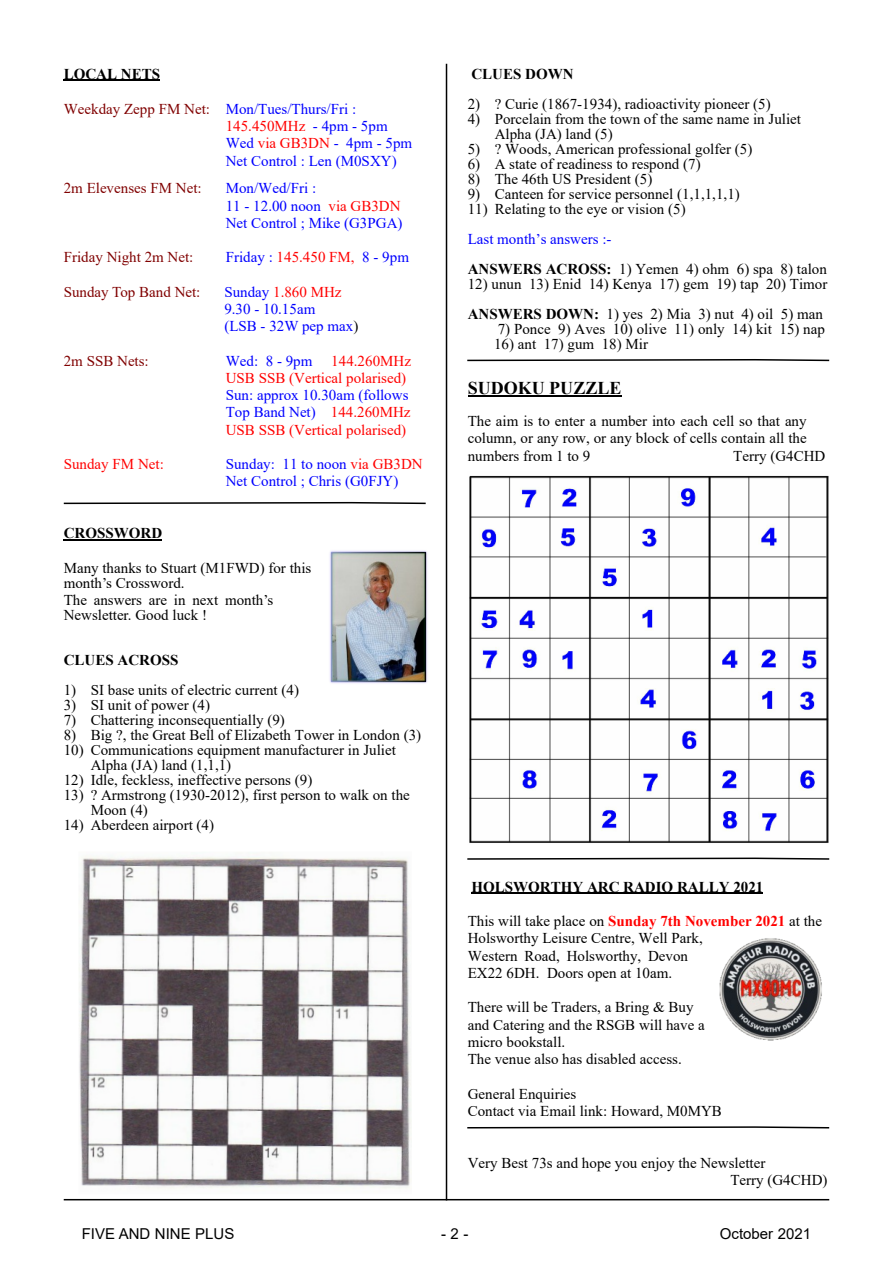
<style>
.page{position:relative;width:893px;height:1263px;background:#fff}
.page>*{position:absolute;margin:0;border:0;box-sizing:border-box;transform-origin:0 0}
.t1{font:700 18px "Times New Roman";color:#000}
.t2{font:15px/17.2px "Times New Roman";color:#000}
.t3{font:15px/17.2px "Times New Roman";color:#00f}
.t4{font:700 15px "Times New Roman";color:#000}
.t5{font:15px "Times New Roman";color:#800000}
.t6{font:15px/17.2px "Times New Roman";color:#f00}
.t7{font:15px "Arial";color:#000}
.s1{color:#800000}
.s2{color:#f00}
.s3{color:#000}
.s4{color:#00f}
.s5{font-weight:700}
.s6{font-weight:700;color:#f00}
</style>
<div class="page">
<hr style="left:64px;top:80px;width:96px;height:1px;background:#000">
<hr style="left:64px;top:539px;width:98px;height:1px;background:#000">
<hr style="left:468px;top:395px;width:153px;height:2px;background:#000">
<hr style="left:471px;top:892px;width:292px;height:2px;background:#000">
<hr style="left:446px;top:64px;width:1px;height:1136px;background:#000">
<hr style="left:64px;top:1199px;width:765px;height:1px;background:#000">
<svg style="left:63px;top:502px;width:363px;height:3px"></svg>
<img style="left:330px;top:551px;width:97px;height:132px">
<svg style="left:467px;top:359px;width:363px;height:3px"></svg>
<img style="left:79px;top:856px;width:333px;height:333px">
<img style="left:469px;top:475px;width:360px;height:368px">
<svg style="left:467px;top:857px;width:363px;height:3px"></svg>
<svg style="left:467px;top:1126px;width:363px;height:3px"></svg>
<img style="left:719px;top:938px;width:103px;height:103px">
<p class="t4" style="left:64px;top:69px;width:98px">LOCAL NETS</p>
<p class="t3" style="left:226px;top:102px;width:188px;text-indent:-162px"><span class="s1">Weekday Zepp FM Net:</span> Mon/Tues/Thurs/Fri :<br><span class="s2">145.450MHz</span> - 4pm - 5pm<br>Wed <span class="s2">via GB3DN</span> - 4pm - 5pm<br>Net Control : Len (M0SXY)</p>
<p class="t5" style="left:64px;top:183px;width:139px">2m Elevenses FM Net:</p>
<p class="t3" style="left:226px;top:181px;width:178px">Mon/Wed/Fri :<br>11 - 12.00 noon <span class="s2">via GB3DN<br></span>Net Control ; Mike (G3PGA)</p>
<p class="t5" style="left:64px;top:252px;width:131px">Friday Night 2m Net:</p>
<p class="t3" style="left:226px;top:250px;width:185px">Friday : <span class="s2">145.450 FM,</span> 8 - 9pm</p>
<p class="t5" style="left:64px;top:286px;width:138px">Sunday Top Band Net:</p>
<p class="t3" style="left:224px;top:285px;width:135px">Sunday <span class="s2">1.860 MHz<br></span>9.30 - 10.15am<br>(LSB - 32W pep max<span class="s3">)</span></p>
<p class="t5" style="left:64px;top:355px;width:87px">2m SSB Nets:</p>
<p class="t3" style="left:226px;top:354px;width:88px">Wed: 8 - 9pm</p>
<p class="t6" style="left:226px;top:354px;width:187px;text-indent:106px">144.260MHz<br>USB SSB (Vertical polarised)</p>
<p class="t3" style="left:226px;top:388px;width:186px">Sun: approx 10.30am (follows<br>Top Band Net) <span class="s2">144.260MHz<br>USB SSB (Vertical polarised)</span></p>
<p class="t6" style="left:64px;top:457px;width:102px">Sunday FM Net:</p>
<p class="t3" style="left:226px;top:457px;width:198px">Sunday: 11 to noon <span class="s2">via GB3DN<br></span>Net Control ; Chris (G0FJY)</p>
<p class="t4" style="left:64px;top:528px;width:100px">CROSSWORD</p>
<p class="t2" style="left:64px;top:562px;width:249px;line-height:15px">Many thanks to Stuart (M1FWD) for this month’s Crossword.</p>
<p class="t2" style="left:64px;top:594px;width:211px;line-height:15px">The answers are in next month’s<br>Newsletter. Good luck !</p>
<p class="t4" style="left:64px;top:655px;width:116px">CLUES ACROSS</p>
<p class="t2" style="left:64px;top:683px;width:237px">1) SI base units of electric current (4)</p>
<p class="t2" style="left:64px;top:698px;width:148px">3) SI unit of power (4)</p>
<p class="t2" style="left:64px;top:713px;width:223px">7) Chattering inconsequentially (9)</p>
<p class="t2" style="left:64px;top:728px;width:359px">8) Big ?, the Great Bell of Elizabeth Tower in London (3)</p>
<p class="t2" style="left:91px;top:744px;width:307px;line-height:15px;text-indent:-27px">10) Communications equipment manufacturer in Juliet<br>Alpha (JA) land (1,1,1)</p>
<p class="t2" style="left:64px;top:773px;width:250px">12) Idle, feckless, ineffective persons (9)</p>
<p class="t2" style="left:91px;top:789px;width:321px;line-height:15px;text-indent:-27px">13) ? Armstrong (1930-2012), first person to walk on the<br>Moon (4)</p>
<p class="t2" style="left:64px;top:818px;width:152px">14) Aberdeen airport (4)</p>
<p class="t4" style="left:471px;top:69px;width:104px">CLUES DOWN</p>
<p class="t2" style="left:468px;top:97px;width:305px">2) ? Curie (1867-1934), radioactivity pioneer (5)</p>
<p class="t2" style="left:495px;top:113px;width:308px;line-height:15px;text-indent:-27px">4) Porcelain from the town of the same name in Juliet<br>Alpha (JA) land (5)</p>
<p class="t2" style="left:468px;top:142px;width:286px">5) ? Woods, American professional golfer (5)</p>
<p class="t2" style="left:468px;top:157px;width:234px">6) A state of readiness to respond (7)</p>
<p class="t2" style="left:468px;top:172px;width:186px">8) The 46th US President (5)</p>
<p class="t2" style="left:468px;top:187px;width:274px">9) Canteen for service personnel (1,1,1,1,1)</p>
<p class="t2" style="left:468px;top:202px;width:219px">11) Relating to the eye or vision (5)</p>
<p class="t2" style="left:468px;top:225px;width:361px;line-height:30px"><span class="s4">Last month’s answers :-<br></span><span class="s5">ANSWERS ACROSS:</span> 1) Yemen 4) ohm 6) spa 8) talon</p>
<p class="t2" style="left:468px;top:270px;width:361px;line-height:30px">12) unun 13) Enid 14) Kenya 17) gem 19) tap 20) Timor<br><span class="s5">ANSWERS DOWN:</span> 1) yes 2) Mia 3) nut 4) oil 5) man</p>
<p class="t2" style="left:498px;top:322px;width:329px">7) Ponce 9) Aves 10) olive 11) only 14) kit 15) nap</p>
<p class="t2" style="left:494px;top:337px;width:155px">16) ant 17) gum 18) Mir</p>
<p class="t1" style="left:468px;top:382px;width:155px">SUDOKU PUZZLE</p>
<p class="t2" style="left:468px;top:414px;width:340px;text-align:justify">The aim is to enter a number into each cell so that any column, or any row, or any block of cells contain all the numbers from 1 to 9</p>
<p class="t2" style="left:733px;top:448px;width:94px">Terry (G4CHD</p>
<p class="t4" style="left:471px;top:881px;width:293px">HOLSWORTHY ARC RADIO RALLY 2021</p>
<p class="t2" style="left:468px;top:914px;width:356px">This will take place on <span class="s6">Sunday 7th November 2021</span> at the Holsworthy Leisure Centre, Well Park,<br>Western Road, Holsworthy, Devon<br>EX22 6DH. Doors open at 10am.</p>
<p class="t2" style="left:468px;top:1000px;width:239px">There will be Traders, a Bring &amp; Buy and Catering and the RSGB will have a micro bookstall.<br>The venue also has disabled access.</p>
<p class="t2" style="left:468px;top:1086px;width:256px">General Enquiries<br>Contact via Email link: Howard, M0MYB</p>
<p class="t2" style="left:730px;top:1155px;width:99px;text-indent:-263px">Very Best 73s and hope you enjoy the Newsletter<br>Terry (G4CHD)</p>
<p class="t7" style="left:82px;top:1228px;width:154px">FIVE AND NINE PLUS</p>
<p class="t7" style="left:441px;top:1228px;width:29px">- 2 -</p>
<p class="t7" style="left:720px;top:1228px;width:93px">October 2021</p>
</div>
